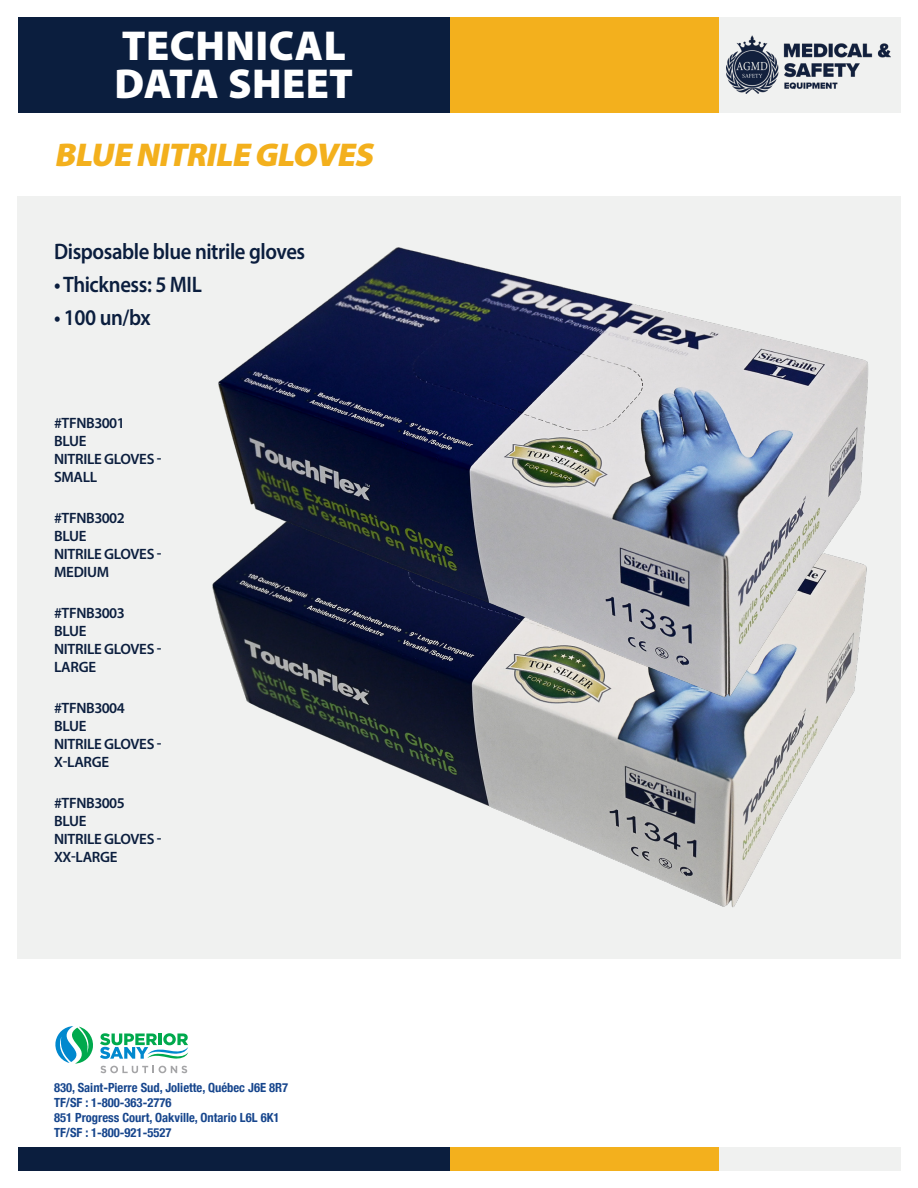
<style>
.page{position:relative;width:918px;height:1188px;background:#fff}
.page>*{position:absolute;margin:0;border:0;box-sizing:border-box;transform-origin:0 0}
.t1{font:900 42px "Myriad Pro";letter-spacing:.01em;color:#fff}
.t2{font:italic 900 33px "Myriad Pro";color:#f3b01d}
.t3{font:600 22.5px "Myriad Pro";letter-spacing:-.02em;color:#0b1e3e;scale:.92 1}
.t4{font:600 15px/18px "Myriad Pro";letter-spacing:-.02em;color:#0b1e3e}
.t5{font:700 condensed 12.6px "Helvetica Neue";color:#17468d}
</style>
<div class="page">
<div style="left:719px;top:17px;width:182px;height:95px;background:#f0f1f0"></div>
<div style="left:450px;top:17px;width:269px;height:95px;background:#f3b01d"></div>
<div style="left:18px;top:17px;width:432px;height:95px;background:#0b1e3e"></div>
<div style="left:719px;top:1148px;width:182px;height:23px;background:#f0f1f0"></div>
<div style="left:450px;top:1148px;width:269px;height:23px;background:#f3b01d"></div>
<div style="left:18px;top:1148px;width:432px;height:23px;background:#0b1e3e"></div>
<div style="left:17px;top:197px;width:884px;height:762px;background:#f0f1f0"></div>
<img style="left:727px;top:36px;width:164px;height:58px">
<img style="left:290px;top:721px;width:547px;height:187px">
<img style="left:212px;top:247px;width:657px;height:474px">
<svg style="left:100px;top:1066px;width:87px;height:7px"></svg>
<svg style="left:100px;top:1033px;width:88px;height:26px"></svg>
<svg style="left:55px;top:1026px;width:38px;height:38px"></svg>
<p class="t1" style="left:122px;top:18px;width:226px">TECHNICAL</p>
<p class="t1" style="left:114px;top:56px;width:240px">DATA SHEET</p>
<p class="t2" style="left:54px;top:133px;width:327px">BLUE NITRILE GLOVES</p>
<p class="t3" style="left:54px;top:237px;width:275px">Disposable blue nitrile gloves</p>
<p class="t3" style="left:54px;top:270px;width:162px">• Thickness: 5 MIL</p>
<p class="t3" style="left:54px;top:303px;width:107px">• 100 un/bx</p>
<p class="t4" style="left:54px;top:414px;width:72px">#TFNB3001</p>
<p class="t4" style="left:54px;top:432px;width:109px">BLUE<br>NITRILE GLOVES -<br>SMALL</p>
<p class="t4" style="left:54px;top:509px;width:72px">#TFNB3002</p>
<p class="t4" style="left:54px;top:527px;width:109px">BLUE<br>NITRILE GLOVES -<br>MEDIUM</p>
<p class="t4" style="left:54px;top:604px;width:109px">#TFNB3003<br>BLUE<br>NITRILE GLOVES -<br>LARGE</p>
<p class="t4" style="left:54px;top:699px;width:109px">#TFNB3004<br>BLUE<br>NITRILE GLOVES -<br>X-LARGE</p>
<p class="t4" style="left:54px;top:794px;width:109px">#TFNB3005<br>BLUE<br>NITRILE GLOVES -<br>XX-LARGE</p>
<p class="t5" style="left:54px;top:1077px;width:236px">830, Saint-Pierre Sud, Joliette, Québec J6E 8R7</p>
<p class="t5" style="left:54px;top:1092px;width:119px">TF/SF : 1-800-363-2776</p>
<p class="t5" style="left:54px;top:1107px;width:227px">851 Progress Court, Oakville, Ontario L6L 6K1</p>
<p class="t5" style="left:54px;top:1122px;width:119px">TF/SF : 1-800-921-5527</p>
</div>
